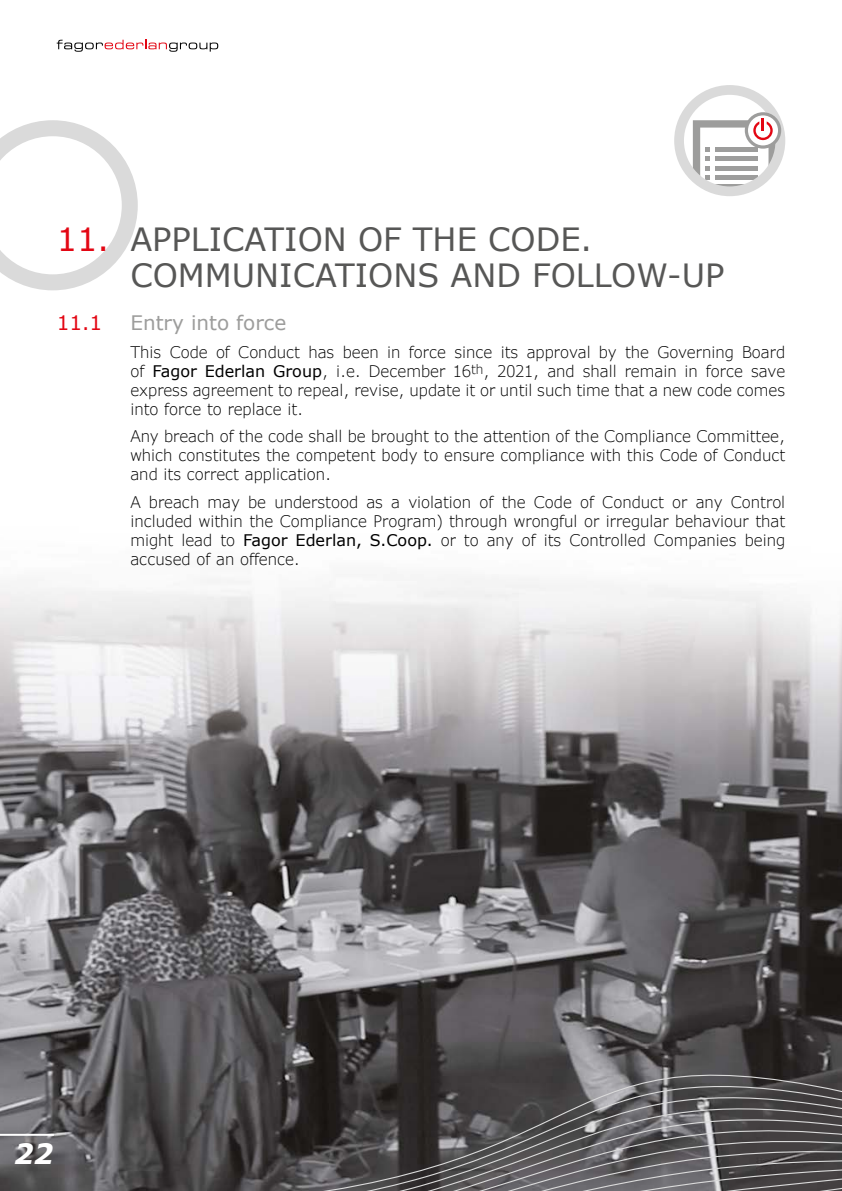
<style>
.page{position:relative;width:842px;height:1191px;background:#fff}
.page>*{position:absolute;margin:0;border:0;box-sizing:border-box;transform-origin:0 0}
.t1{font:32px/36px "Verdana";color:#575756}
.t2{font:italic 700 28px "Verdana";color:#fff}
.t3{font:20px "Verdana";color:#9d9d9c}
.t4{font:20px "Verdana";color:#e30613}
.t5{font:300 16px/19px "Verdana Pro W01";color:#000;text-align:justify}
.s1{color:#e30613}
.s2{font-family:"Verdana";font-weight:400}
</style>
<div class="page">
<img style="left:0;top:578px;width:842px;height:314px">
<svg style="left:674px;top:85px;width:111px;height:111px"></svg>
<svg style="left:0;top:120px;width:138px;height:170px"></svg>
<svg style="left:57px;top:40px;width:161px;height:12px"></svg>
<svg style="left:0;top:892px;width:842px;height:299px;background:#5f5d60"></svg>
<hr style="left:0;top:1133px;width:54px;height:2px;background:#fff">
<h1 class="t1" style="left:130px;top:221px;width:595px;text-indent:-74px"><span class="s1">11.</span> APPLICATION OF THE CODE.<br>COMMUNICATIONS AND FOLLOW-UP</h1>
<p class="t4" style="left:57px;top:309px;width:47px">11.1</p>
<p class="t3" style="left:130px;top:309px;width:157px">Entry into force</p>
<p class="t5" style="left:130px;top:342px;width:656px">This Code of Conduct has been in force since its approval by the Governing Board of <span class="s2">Fagor Ederlan Group</span>, i.e. December 16<sup>th</sup>, 2021, and shall remain in force save express agreement to repeal, revise, update it or until such time that a new code comes into force to replace it.</p>
<p class="t5" style="left:130px;top:426px;width:656px">Any breach of the code shall be brought to the attention of the Compliance Committee, which constitutes the competent body to ensure compliance with this Code of Conduct and its correct application.</p>
<p class="t5" style="left:130px;top:492px;width:656px">A breach may be understood as a violation of the Code of Conduct or any Control included within the Compliance Program) through wrongful or irregular behaviour that might lead to <span class="s2">Fagor Ederlan, S.Coop.</span> or to any of its Controlled Companies being accused of an offence.</p>
<h2 class="t2" style="left:14px;top:1134px;width:41px">22</h2>
</div>
